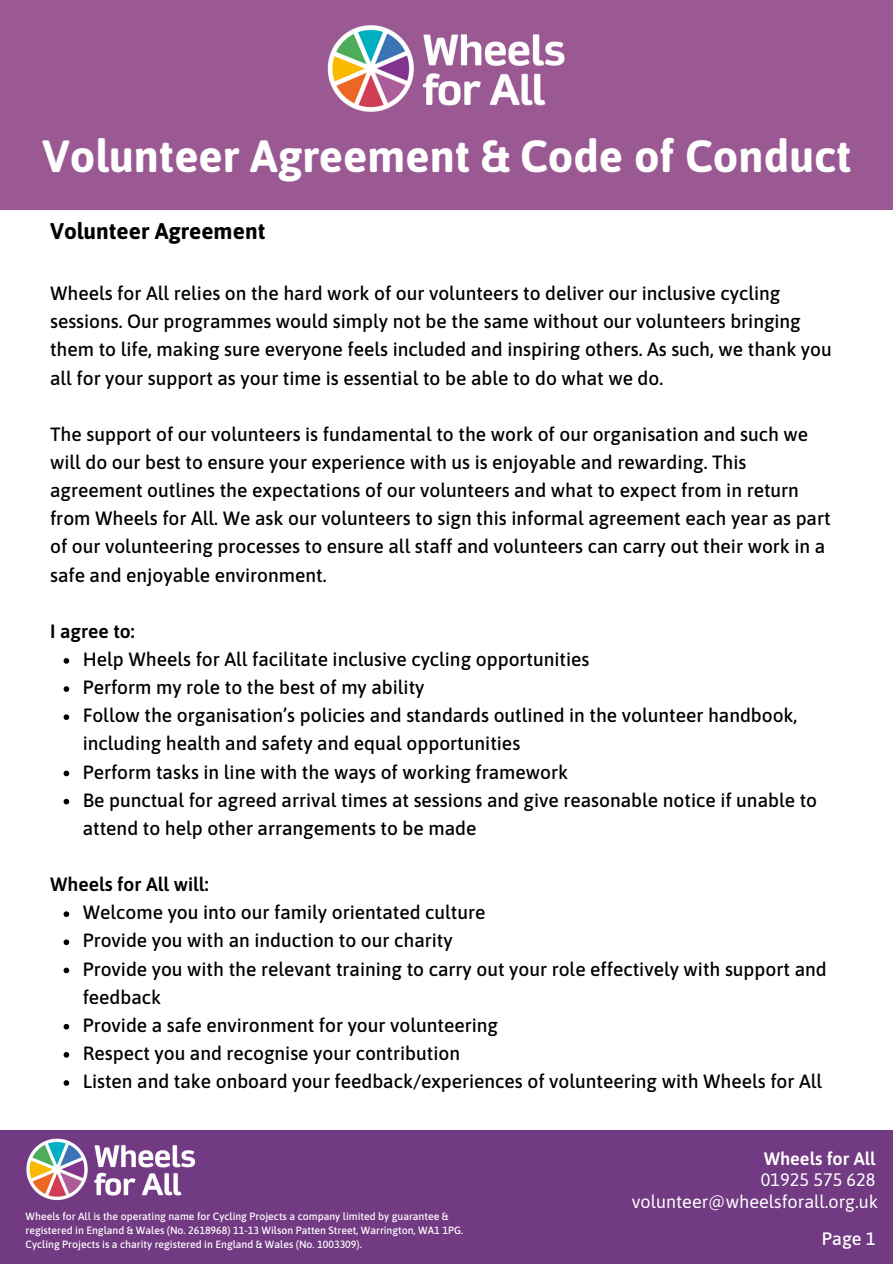
<style>
.page{position:relative;width:893px;height:1264px;background:#fff}
.page>*{position:absolute;margin:0;border:0;box-sizing:border-box;transform-origin:0 0}
.t1{font:700 45px "Asap";color:#fff}
.t2{font:700 22.65px "Asap";color:#000}
.t3{font:500 19.2px/28.2px "Asap";color:#000}
.t4{font:600 19.2px "Asap";color:#000}
.t5{font:18px "Asap";color:#fff}
.t6{font:600 18px "Asap";color:#fff}
.t7{font:500 18px "Asap";color:#fff}
.t8{font:500 10.5px/14px "Asap";color:#fff}
</style>
<div class="page">
<svg style="left:64px;top:658px;width:5px;height:5px"></svg>
<svg style="left:64px;top:686px;width:5px;height:6px"></svg>
<svg style="left:64px;top:714px;width:5px;height:6px"></svg>
<svg style="left:64px;top:770px;width:5px;height:6px"></svg>
<svg style="left:64px;top:798px;width:5px;height:6px"></svg>
<svg style="left:64px;top:911px;width:5px;height:6px"></svg>
<svg style="left:64px;top:939px;width:5px;height:6px"></svg>
<svg style="left:64px;top:967px;width:5px;height:6px"></svg>
<svg style="left:64px;top:1023px;width:5px;height:6px"></svg>
<svg style="left:64px;top:1052px;width:5px;height:5px"></svg>
<svg style="left:64px;top:1080px;width:5px;height:5px"></svg>
<div style="left:0;top:0;width:892px;height:210px;background:#9b5993"></div>
<img style="left:327px;top:25px;width:238px;height:87px">
<div style="left:0;top:1130px;width:892px;height:133px;background:#723a82"></div>
<img style="left:26px;top:1138px;width:170px;height:63px">
<p class="t1" style="left:42px;top:129px;width:810px">Volunteer Agreement &amp; Code of Conduct</p>
<p class="t2" style="left:50px;top:218px;width:217px">Volunteer Agreement</p>
<p class="t3" style="left:50px;top:279px;width:783px">Wheels for All relies on the hard work of our volunteers to deliver our inclusive cycling sessions. Our programmes would simply not be the same without our volunteers bringing them to life, making sure everyone feels included and inspiring others. As such, we thank you all for your support as your time is essential to be able to do what we do.</p>
<p class="t3" style="left:50px;top:420px;width:782px">The support of our volunteers is fundamental to the work of our organisation and such we will do our best to ensure your experience with us is enjoyable and rewarding. This agreement outlines the expectations of our volunteers and what to expect from in return from Wheels for All. We ask our volunteers to sign this informal agreement each year as part of our volunteering processes to ensure all staff and volunteers can carry out their work in a safe and enjoyable environment.</p>
<p class="t4" style="left:50px;top:620px;width:86px">I agree to:</p>
<p class="t3" style="left:83px;top:645px;width:508px">Help Wheels for All facilitate inclusive cycling opportunities</p>
<p class="t3" style="left:83px;top:673px;width:343px">Perform my role to the best of my ability</p>
<p class="t3" style="left:83px;top:701px;width:716px">Follow the organisation’s policies and standards outlined in the volunteer handbook, including health and safety and equal opportunities</p>
<p class="t3" style="left:83px;top:757px;width:487px">Perform tasks in line with the ways of working framework</p>
<p class="t3" style="left:83px;top:785px;width:735px">Be punctual for agreed arrival times at sessions and give reasonable notice if unable to attend to help other arrangements to be made</p>
<p class="t4" style="left:50px;top:873px;width:160px">Wheels for All will:</p>
<p class="t3" style="left:83px;top:898px;width:404px">Welcome you into our family orientated culture</p>
<p class="t3" style="left:83px;top:926px;width:371px">Provide you with an induction to our charity</p>
<p class="t3" style="left:83px;top:954px;width:745px">Provide you with the relevant training to carry out your role effectively with support and feedback</p>
<p class="t3" style="left:83px;top:1010px;width:417px">Provide a safe environment for your volunteering</p>
<p class="t3" style="left:83px;top:1038px;width:379px">Respect you and recognise your contribution</p>
<p class="t3" style="left:83px;top:1066px;width:741px">Listen and take onboard your feedback/experiences of volunteering with Wheels for All</p>
<p class="t6" style="left:764px;top:1147px;width:113px">Wheels for All</p>
<p class="t5" style="left:631px;top:1191px;width:248px">volunteer@wheelsforall.org.uk</p>
<p class="t5" style="left:760px;top:1169px;width:116px">01925 575 628</p>
<p class="t8" style="left:26px;top:1208px;width:439px">Wheels for All is the operating name for Cycling Projects a company limited by guarantee &amp; registered in England &amp; Wales (No. 2618968) 11-13 Wilson Patten Street, Warrington, WA1 1PG.</p>
<p class="t8" style="left:26px;top:1236px;width:337px">Cycling Projects is a charity registered in England &amp; Wales (No. 1003309).</p>
<p class="t7" style="left:821px;top:1228px;width:55px">Page 1</p>
</div>
